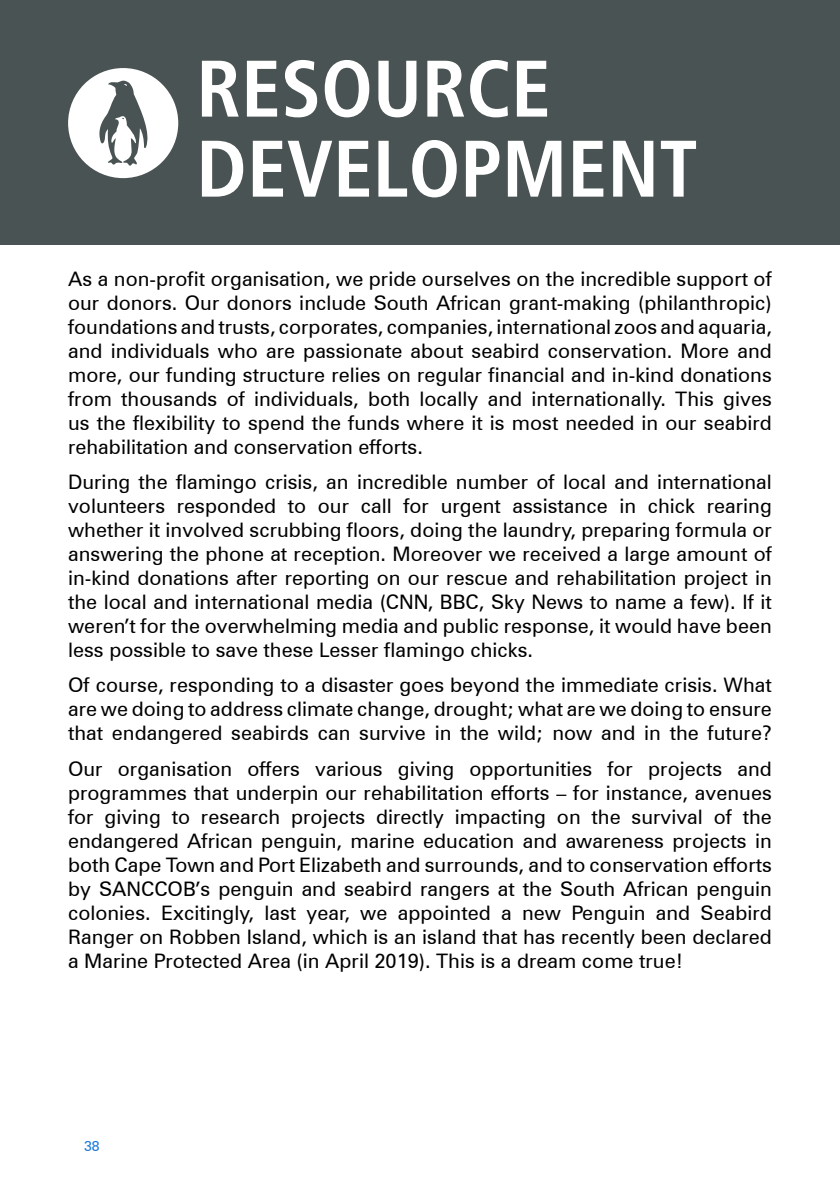
<style>
.page{position:relative;width:840px;height:1191px;background:#fff}
.page>*{position:absolute;margin:0;border:0;box-sizing:border-box;transform-origin:0 0}
.t1{font:700 condensed 80px/80px "Frutiger LT Std";color:#fff}
.t2{font:20px/24px "Zurich BT";color:#000;text-align:justify}
.t3{font:14px "Zurich BT";color:#1b79dd}
</style>
<div class="page">
<div style="left:0;top:0;width:839px;height:244px;background:#4a5353"></div>
<svg style="left:68px;top:68px;width:110px;height:110px"></svg>
<h1 class="t1" style="left:196px;top:49px;width:502px">RESOURCE<br>DEVELOPMENT</h1>
<p class="t2" style="left:68px;top:266px;width:705px">As a non-profit organisation, we pride ourselves on the incredible support of our donors. Our donors include South African grant-making (philanthropic) foundations and trusts, corporates, companies, international zoos and aquaria, and individuals who are passionate about seabird conservation. More and more, our funding structure relies on regular financial and in-kind donations from thousands of individuals, both locally and internationally. This gives us the flexibility to spend the funds where it is most needed in our seabird rehabilitation and conservation efforts.</p>
<p class="t2" style="left:68px;top:470px;width:705px">During the flamingo crisis, an incredible number of local and international volunteers responded to our call for urgent assistance in chick rearing whether it involved scrubbing floors, doing the laundry, preparing formula or answering the phone at reception. Moreover we received a large amount of in-kind donations after reporting on our rescue and rehabilitation project in the local and international media (CNN, BBC, Sky News to name a few). If it weren’t for the overwhelming media and public response, it would have been less possible to save these Lesser flamingo chicks.</p>
<p class="t2" style="left:68px;top:673px;width:705px">Of course, responding to a disaster goes beyond the immediate crisis. What are we doing to address climate change, drought; what are we doing to ensure that endangered seabirds can survive in the wild; now and in the future?</p>
<p class="t2" style="left:68px;top:756px;width:705px">Our organisation offers various giving opportunities for projects and programmes that underpin our rehabilitation efforts – for instance, avenues for giving to research projects directly impacting on the survival of the endangered African penguin, marine education and awareness projects in both Cape Town and Port Elizabeth and surrounds, and to conservation efforts by SANCCOB’s penguin and seabird rangers at the South African penguin colonies. Excitingly, last year, we appointed a new Penguin and Seabird Ranger on Robben Island, which is an island that has recently been declared a Marine Protected Area (in April 2019). This is a dream come true!</p>
<p class="t3" style="left:84px;top:1137px;width:17px">38</p>
</div>
